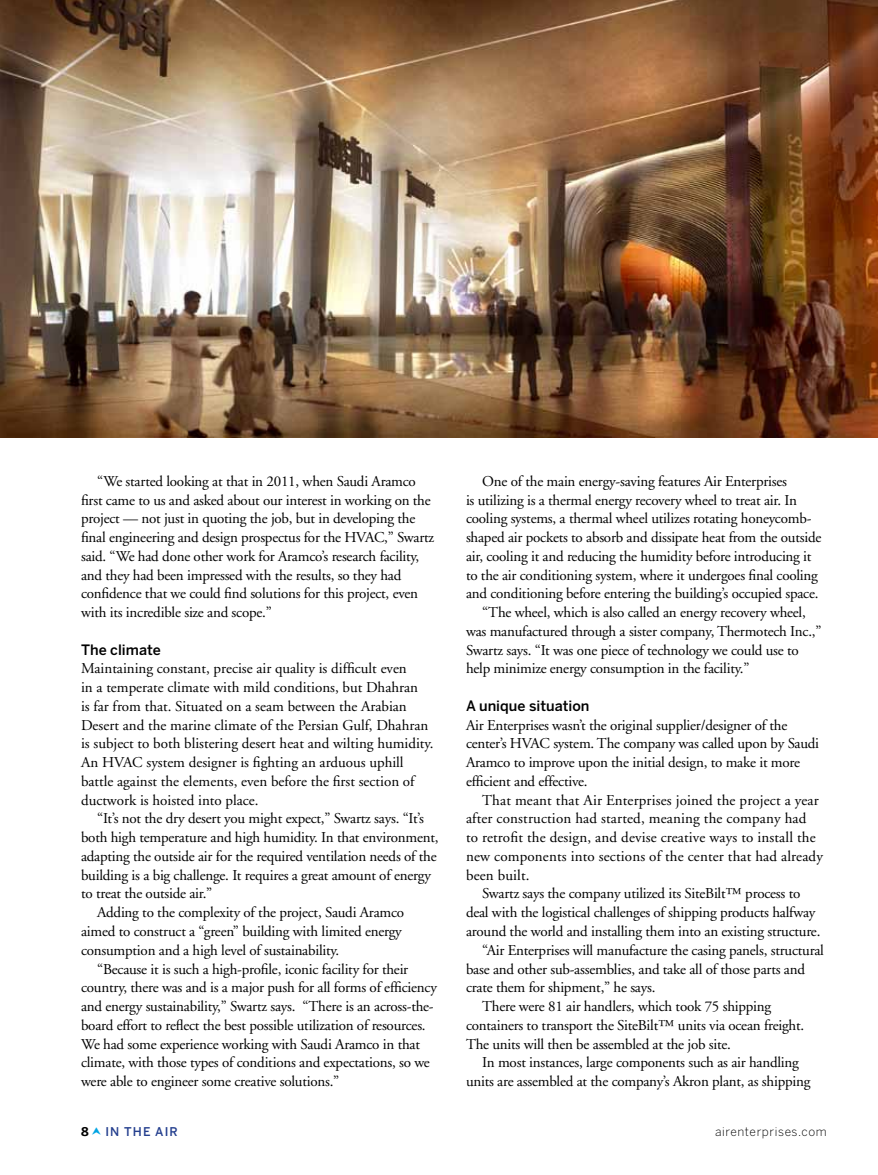
<style>
.page{position:relative;width:878px;height:1175px;background:#fff}
.page>*{position:absolute;margin:0;border:0;box-sizing:border-box;transform-origin:0 0}
.t1{font:15px/18.8px "Adobe Garamond";letter-spacing:-.015em;color:#000}
.t2{font:15px "Adobe Garamond";letter-spacing:.01em;color:#000}
.t3{font:500 14.25px "Benton Sans";color:#000}
.t4{font:300 12px "Benton Sans";letter-spacing:.05em;color:#000}
.t5{font:500 12px "Benton Sans";color:#25408f}
.t6{font:700 12px "Benton Sans";color:#000}
</style>
<div class="page">
<img style="left:0;top:0;width:878px;height:437px">
<p class="t1" style="left:81px;top:472px;width:355px;text-indent:16px">“We started looking at that in 2011, when Saudi Aramco first came to us and asked about our interest in working on the project — not just in quoting the job, but in developing the final engineering and design prospectus for the HVAC,” Swartz said. “We had done other work for Aramco’s research facility, and they had been impressed with the results, so they had confidence that we could find solutions for this project, even with its incredible size and scope.”</p>
<p class="t3" style="left:81px;top:641px;width:81px">The climate</p>
<p class="t1" style="left:81px;top:659px;width:354px">Maintaining constant, precise air quality is difficult even<br>in a temperate climate with mild conditions, but Dhahran<br>is far from that. Situated on a seam between the Arabian Desert and the marine climate of the Persian Gulf, Dhahran is subject to both blistering desert heat and wilting humidity.<br>An HVAC system designer is fighting an arduous uphill battle against the elements, even before the first section of ductwork is hoisted into place.</p>
<p class="t1" style="left:97px;top:809px;width:328px">“It’s not the dry desert you might expect,” Swartz says. “It’s</p>
<p class="t1" style="left:81px;top:828px;width:359px">both high temperature and high humidity. In that environment,</p>
<p class="t1" style="left:81px;top:847px;width:357px">adapting the outside air for the required ventilation needs of the</p>
<p class="t1" style="left:81px;top:866px;width:351px">building is a big challenge. It requires a great amount of energy</p>
<p class="t1" style="left:81px;top:884px;width:133px">to treat the outside air.”</p>
<p class="t1" style="left:97px;top:903px;width:308px">Adding to the complexity of the project, Saudi Aramco</p>
<p class="t1" style="left:81px;top:922px;width:322px">aimed to construct a “green” building with limited energy</p>
<p class="t1" style="left:81px;top:941px;width:260px">consumption and a high level of sustainability.</p>
<p class="t1" style="left:97px;top:959px;width:312px">“Because it is such a high-profile, iconic facility for their</p>
<p class="t1" style="left:81px;top:978px;width:357px">country, there was and is a major push for all forms of efficiency</p>
<p class="t1" style="left:81px;top:997px;width:354px">and energy sustainability,” Swartz says. “There is an across-the-</p>
<p class="t1" style="left:81px;top:1016px;width:346px">board effort to reflect the best possible utilization of resources.</p>
<p class="t1" style="left:81px;top:1034px;width:340px">We had some experience working with Saudi Aramco in that</p>
<p class="t1" style="left:81px;top:1053px;width:350px">climate, with those types of conditions and expectations, so we</p>
<p class="t1" style="left:81px;top:1072px;width:260px">were able to engineer some creative solutions.”</p>
<p class="t1" style="left:482px;top:472px;width:306px">One of the main energy-saving features Air Enterprises</p>
<p class="t1" style="left:466px;top:491px;width:332px">is utilizing is a thermal energy recovery wheel to treat air. In</p>
<p class="t1" style="left:466px;top:509px;width:347px">cooling systems, a thermal wheel utilizes rotating honeycomb-</p>
<p class="t1" style="left:466px;top:528px;width:357px">shaped air pockets to absorb and dissipate heat from the outside</p>
<p class="t1" style="left:466px;top:547px;width:347px">air, cooling it and reducing the humidity before introducing it</p>
<p class="t1" style="left:466px;top:566px;width:353px">to the air conditioning system, where it undergoes final cooling</p>
<p class="t1" style="left:466px;top:584px;width:354px">and conditioning before entering the building’s occupied space.</p>
<p class="t1" style="left:482px;top:603px;width:325px">“The wheel, which is also called an energy recovery wheel,</p>
<p class="t1" style="left:466px;top:622px;width:357px">was manufactured through a sister company, Thermotech Inc.,”</p>
<p class="t1" style="left:466px;top:641px;width:334px">Swartz says. “It was one piece of technology we could use to</p>
<p class="t1" style="left:466px;top:659px;width:285px">help minimize energy consumption in the facility.”</p>
<p class="t3" style="left:466px;top:697px;width:125px">A unique situation</p>
<p class="t1" style="left:466px;top:716px;width:354px">Air Enterprises wasn’t the original supplier/designer of the center’s HVAC system. The company was called upon by Saudi Aramco to improve upon the initial design, to make it more efficient and effective.</p>
<p class="t2" style="left:482px;top:792px;width:338px">That meant that Air Enterprises joined the project a year</p>
<p class="t2" style="left:466px;top:810px;width:342px">after construction had started, meaning the company had</p>
<p class="t2" style="left:466px;top:829px;width:351px">to retrofit the design, and devise creative ways to install the</p>
<p class="t2" style="left:466px;top:848px;width:358px">new components into sections of the center that had already</p>
<p class="t2" style="left:466px;top:867px;width:65px">been built.</p>
<p class="t1" style="left:482px;top:884px;width:319px">Swartz says the company utilized its SiteBilt™ process to</p>
<p class="t1" style="left:466px;top:903px;width:351px">deal with the logistical challenges of shipping products halfway</p>
<p class="t1" style="left:466px;top:922px;width:356px">around the world and installing them into an existing structure.</p>
<p class="t1" style="left:482px;top:941px;width:343px">“Air Enterprises will manufacture the casing panels, structural</p>
<p class="t1" style="left:466px;top:959px;width:340px">base and other sub-assemblies, and take all of those parts and</p>
<p class="t1" style="left:466px;top:978px;width:191px">crate them for shipment,” he says.</p>
<p class="t1" style="left:482px;top:997px;width:290px">There were 81 air handlers, which took 75 shipping</p>
<p class="t1" style="left:466px;top:1016px;width:340px">containers to transport the SiteBilt™ units via ocean freight.</p>
<p class="t1" style="left:466px;top:1034px;width:266px">The units will then be assembled at the job site.</p>
<p class="t1" style="left:482px;top:1053px;width:318px">In most instances, large components such as air handling</p>
<p class="t1" style="left:466px;top:1072px;width:346px">units are assembled at the company’s Akron plant, as shipping</p>
<p class="t6" style="left:81px;top:1124px;width:9px">8</p>
<p class="t5" style="left:105px;top:1124px;width:74px">In the Air</p>
<p class="t4" style="left:715px;top:1124px;width:113px">airenterprises.com</p>
</div>
